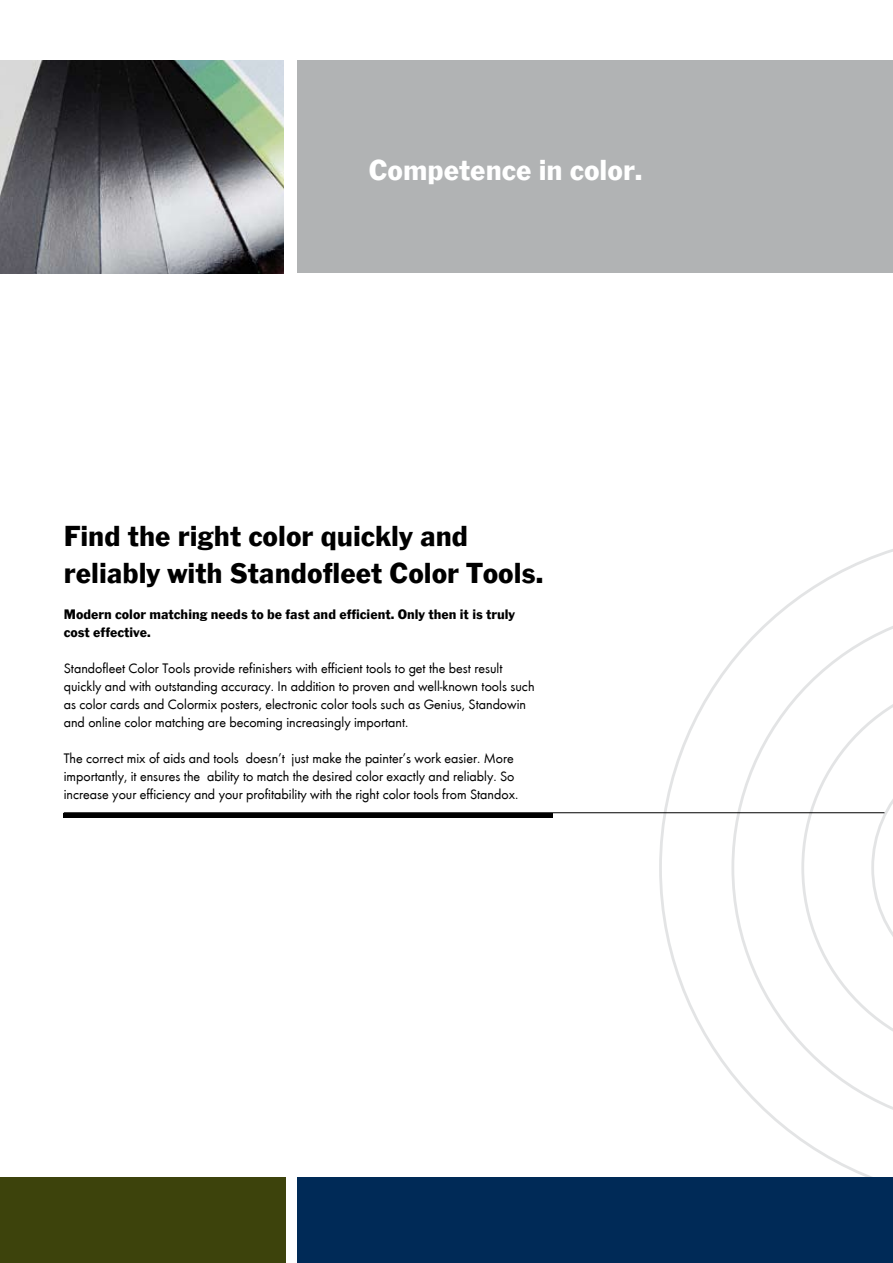
<style>
.page{position:relative;width:893px;height:1263px;background:#fff}
.page>*{position:absolute;margin:0;border:0;box-sizing:border-box;transform-origin:0 0}
.t1{font:30px/36.2px "Standox Franklin Gothic";color:#000}
.t2{font:30px "Standox Franklin Gothic";color:#fff}
.t3{font:14.25px/18px "Standox Futura";color:#000}
.t4{font:14.25px/18px "Standox Franklin Gothic";color:#000}
</style>
<div class="page">
<svg style="left:659px;top:549px;width:234px;height:629px"></svg>
<svg style="left:731px;top:606px;width:162px;height:524px"></svg>
<svg style="left:801px;top:675px;width:92px;height:385px"></svg>
<div style="left:0;top:1178px;width:286px;height:85px;background:#3d430c"></div>
<div style="left:298px;top:1178px;width:595px;height:85px;background:#002a57"></div>
<img style="left:0;top:61px;width:284px;height:212px">
<div style="left:298px;top:61px;width:595px;height:212px;background:#b1b3b4"></div>
<hr style="left:64px;top:813px;width:489px;height:4px;background:#000">
<hr style="left:64px;top:812px;width:820px;height:1px;background:#000">
<h1 class="t2" style="left:369px;top:152px;width:275px">Competence in color.</h1>
<h1 class="t1" style="left:64px;top:519px;width:481px">Find the right color quickly and reliably with Standofleet Color Tools.</h1>
<p class="t4" style="left:64px;top:605px;width:453px">Modern color matching needs to be fast and efficient. Only then it is truly cost effective.</p>
<p class="t3" style="left:64px;top:658px;width:472px">Standofleet Color Tools provide refinishers with efficient tools to get the best result quickly and with outstanding accuracy. In addition to proven and well-known tools such as color cards and Colormix posters, electronic color tools such as Genius, Standowin and online color matching are becoming increasingly important.</p>
<p class="t3" style="left:64px;top:749px;width:456px">The correct mix of aids and tools doesn’t just make the painter’s work easier. More importantly, it ensures the ability to match the desired color exactly and reliably. So increase your efficiency and your profitability with the right color tools from Standox.</p>
</div>
